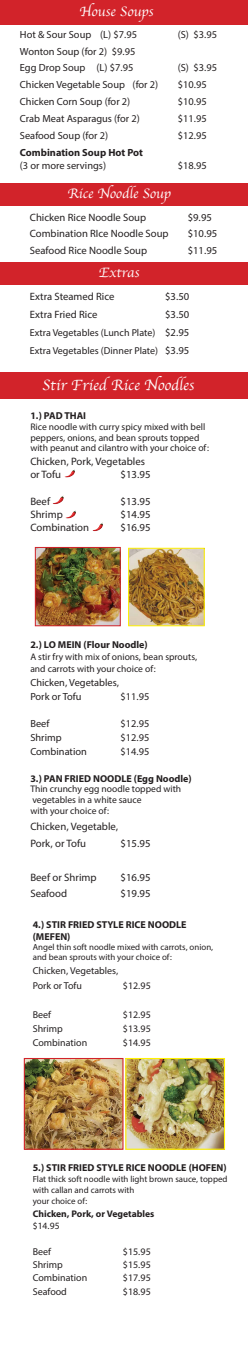
<style>
.page{position:relative;width:248px;height:1350px;background:#fff}
.page>*{position:absolute;margin:0;border:0;box-sizing:border-box;transform-origin:0 0}
.t1{font:15.5px "Apple Chancery";color:#fff}
.t2{font:14.19px "Apple Chancery";color:#fff}
.t3{font:10.75px/13.4px "Myriad Hebrew";color:#231f20}
.t4{font:10.62px "Myriad Hebrew";color:#231f20}
.t5{font:10.38px/16.9px "Myriad Hebrew";color:#231f20}
.t6{font:700 10.38px "Myriad Hebrew";color:#231f20}
.t7{font:700 10px/12.4px "Myriad Hebrew";color:#231f20}
.t8{font:10px/18.1px "Myriad Hebrew";color:#231f20}
.t9{font:9.94px/14.4px "Myriad Hebrew";color:#231f20}
.t10{font:700 9.62px "Myriad Hebrew";color:#231f20}
.t11{font:9.62px "Myriad Hebrew";color:#231f20}
.t12{font:9.56px/10.8px "Myriad Hebrew";color:#231f20}
.t13{font:8.88px/11.1px "Myriad Hebrew";color:#231f20}
.s1{font-size:10.62px}
</style>
<div class="page">
<div style="left:0;top:0;width:248px;height:24px;background:#d2232a"></div>
<div style="left:0;top:184px;width:248px;height:22px;background:#d2232a"></div>
<div style="left:0;top:263px;width:248px;height:22px;background:#d2232a"></div>
<div style="left:0;top:372px;width:248px;height:27px;background:#d2232a"></div>
<img style="left:64px;top:469px;width:11px;height:9px">
<img style="left:52px;top:495px;width:12px;height:10px">
<img style="left:65px;top:510px;width:11px;height:9px">
<img style="left:92px;top:522px;width:11px;height:10px">
<img style="left:130px;top:550px;width:72px;height:74px">
<div style="left:128px;top:548px;width:76px;height:78px;border:1px solid #fff200"></div>
<img style="left:26px;top:1060px;width:95px;height:88px">
<div style="left:24px;top:1058px;width:99px;height:92px;border:1px solid #d2232a"></div>
<img style="left:37px;top:549px;width:81px;height:75px">
<div style="left:35px;top:547px;width:85px;height:79px;border:1px solid #d2232a"></div>
<img style="left:127px;top:1060px;width:96px;height:88px">
<div style="left:125px;top:1058px;width:100px;height:92px;border:1px solid #fff200"></div>
<h2 class="t2" style="left:79px;top:0;width:75px">House Soups</h2>
<p class="t5" style="left:20px;top:26px;width:119px">Hot &amp; Sour Soup (L) $7.95</p>
<p class="t5" style="left:177px;top:26px;width:41px">(S) $3.95</p>
<p class="t5" style="left:20px;top:43px;width:117px">Wonton Soup (for 2) $9.95<br>Egg Drop Soup (L) $7.95</p>
<p class="t5" style="left:177px;top:60px;width:41px">(S) $3.95</p>
<p class="t5" style="left:20px;top:77px;width:140px">Chicken Vegetable Soup (for 2)</p>
<p class="t5" style="left:177px;top:77px;width:31px">$10.95</p>
<p class="t5" style="left:20px;top:94px;width:112px">Chicken Corn Soup (for 2)</p>
<p class="t5" style="left:177px;top:94px;width:31px">$10.95</p>
<p class="t5" style="left:20px;top:111px;width:121px">Crab Meat Asparagus (for 2)</p>
<p class="t5" style="left:177px;top:111px;width:31px">$11.95</p>
<p class="t5" style="left:20px;top:128px;width:90px">Seafood Soup (for 2)</p>
<p class="t5" style="left:177px;top:128px;width:31px">$12.95</p>
<p class="t6" style="left:20px;top:146px;width:124px">Combination Soup Hot Pot</p>
<p class="t5" style="left:20px;top:158px;width:88px">(3 or more servings)</p>
<p class="t5" style="left:177px;top:158px;width:31px">$18.95</p>
<h2 class="t2" style="left:67px;top:182px;width:105px">Rice Noodle Soup</h2>
<p class="t4" style="left:30px;top:212px;width:118px">Chicken Rice Noodle Soup</p>
<p class="t4" style="left:187px;top:212px;width:26px">$9.95</p>
<p class="t4" style="left:30px;top:228px;width:140px">Combination RIce Noodle Soup</p>
<p class="t4" style="left:187px;top:228px;width:31px">$10.95</p>
<p class="t4" style="left:30px;top:244px;width:119px">Seafood Rice Noodle Soup</p>
<p class="t4" style="left:187px;top:244px;width:31px">$11.95</p>
<p class="t4" style="left:30px;top:291px;width:86px">Extra Steamed Rice</p>
<p class="t4" style="left:165px;top:291px;width:26px">$3.50</p>
<p class="t4" style="left:30px;top:309px;width:69px">Extra Fried Rice</p>
<p class="t4" style="left:165px;top:309px;width:26px">$3.50</p>
<p class="t8" style="left:30px;top:324px;width:161px">Extra Vegetables (Lunch Plate) <span class="s1">$2.95<br></span>Extra Vegetables (Dinner Plate) <span class="s1">$3.95</span></p>
<h2 class="t2" style="left:99px;top:261px;width:42px">Extras</h2>
<h1 class="t1" style="left:42px;top:372px;width:154px">Stir Fried Rice Noodles</h1>
<p class="t7" style="left:30px;top:410px;width:57px">1.) PAD THAI</p>
<p class="t12" style="left:30px;top:422px;width:180px">Rice noodle with curry spicy mixed with bell peppers, onions, and bean sprouts topped with peanut and cilantro with your choice of:</p>
<p class="t3" style="left:30px;top:455px;width:116px">Chicken, Pork, Vegetables or Tofu</p>
<p class="t3" style="left:120px;top:468px;width:32px">$13.95</p>
<p class="t3" style="left:30px;top:495px;width:21px">Beef</p>
<p class="t3" style="left:120px;top:495px;width:32px">$13.95</p>
<p class="t3" style="left:30px;top:508px;width:34px">Shrimp</p>
<p class="t3" style="left:120px;top:508px;width:32px">$14.95</p>
<p class="t3" style="left:30px;top:522px;width:60px">Combination</p>
<p class="t3" style="left:120px;top:522px;width:32px">$16.95</p>
<p class="t7" style="left:30px;top:639px;width:119px">2.) LO MEIN (Flour Noodle)</p>
<p class="t12" style="left:30px;top:651px;width:168px;line-height:11.9px">A stir fry with mix of onions, bean sprouts, and carrots with your choice of:</p>
<p class="t5" style="left:30px;top:676px;width:90px;line-height:13.8px">Chicken, Vegetables,<br>Pork or Tofu</p>
<p class="t5" style="left:120px;top:688px;width:30px">$11.95</p>
<p class="t5" style="left:30px;top:716px;width:21px">Beef</p>
<p class="t5" style="left:120px;top:716px;width:30px">$12.95</p>
<p class="t5" style="left:30px;top:730px;width:33px">Shrimp</p>
<p class="t5" style="left:120px;top:730px;width:30px">$12.95</p>
<p class="t5" style="left:30px;top:743px;width:58px">Combination</p>
<p class="t5" style="left:120px;top:743px;width:30px">$14.95</p>
<p class="t7" style="left:30px;top:773px;width:163px">3.) PAN FRIED NOODLE (Egg Noodle)</p>
<p class="t12" style="left:30px;top:784px;width:152px">Thin crunchy egg noodle topped with vegetables in a white sauce<br>with your choice of:</p>
<p class="t3" style="left:30px;top:819px;width:89px;line-height:16.7px">Chicken, Vegetable,<br>Pork, or Tofu</p>
<p class="t3" style="left:120px;top:837px;width:32px">$15.95</p>
<p class="t3" style="left:30px;top:871px;width:68px">Beef or Shrimp</p>
<p class="t3" style="left:120px;top:871px;width:32px">$16.95</p>
<p class="t3" style="left:30px;top:888px;width:38px">Seafood</p>
<p class="t3" style="left:120px;top:888px;width:32px">$19.95</p>
<p class="t7" style="left:33px;top:919px;width:155px">4.) STIR FRIED STYLE RICE NOODLE (MEFEN)</p>
<p class="t13" style="left:33px;top:943px;width:182px;line-height:9.9px">Angel thin soft noodle mixed with carrots, onion, and bean sprouts with your choice of:</p>
<p class="t9" style="left:33px;top:965px;width:87px">Chicken, Vegetables,<br>Pork or Tofu</p>
<p class="t9" style="left:123px;top:979px;width:29px">$12.95</p>
<p class="t9" style="left:33px;top:1008px;width:20px">Beef</p>
<p class="t9" style="left:123px;top:1008px;width:29px">$12.95</p>
<p class="t9" style="left:33px;top:1022px;width:32px">Shrimp</p>
<p class="t9" style="left:123px;top:1022px;width:29px">$13.95</p>
<p class="t9" style="left:33px;top:1037px;width:56px">Combination</p>
<p class="t9" style="left:123px;top:1037px;width:29px">$14.95</p>
<p class="t7" style="left:33px;top:1162px;width:195px">5.) STIR FRIED STYLE RICE NOODLE (HOFEN)</p>
<p class="t13" style="left:33px;top:1174px;width:196px">Flat thick soft noodle with light brown sauce, topped with callan and carrots with<br>your choice of:</p>
<p class="t10" style="left:33px;top:1208px;width:123px">Chicken, Pork, or Vegetables</p>
<p class="t11" style="left:33px;top:1220px;width:28px">$14.95</p>
<p class="t9" style="left:33px;top:1245px;width:20px">Beef</p>
<p class="t9" style="left:123px;top:1245px;width:29px">$15.95</p>
<p class="t9" style="left:33px;top:1258px;width:32px">Shrimp</p>
<p class="t9" style="left:123px;top:1258px;width:29px">$15.95</p>
<p class="t9" style="left:33px;top:1271px;width:56px">Combination</p>
<p class="t9" style="left:123px;top:1271px;width:29px">$17.95</p>
<p class="t9" style="left:33px;top:1285px;width:36px">Seafood</p>
<p class="t9" style="left:123px;top:1285px;width:29px">$18.95</p>
</div>
